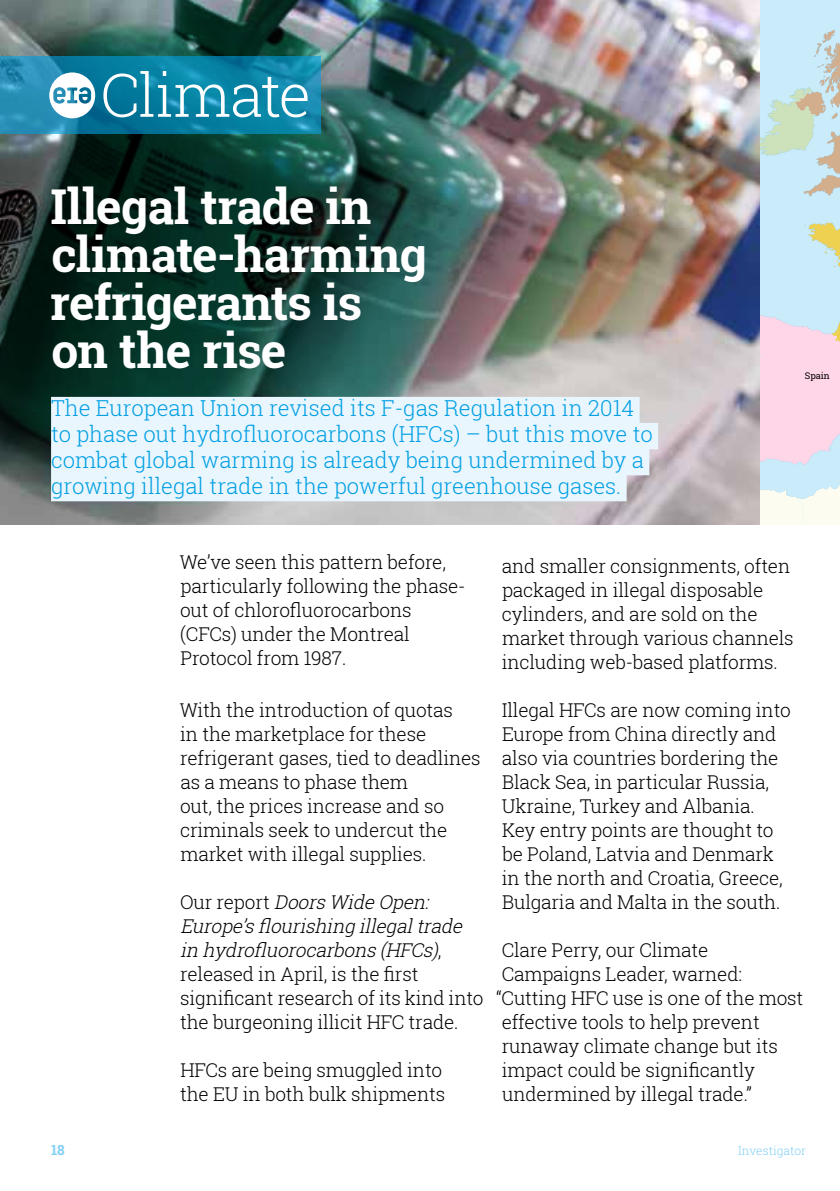
<style>
.page{position:relative;width:840px;height:1191px;background:#fff}
.page>*{position:absolute;margin:0;border:0;box-sizing:border-box;transform-origin:0 0}
.t1{font:300 60px "Roboto Slab";letter-spacing:-.025em;color:#fff}
.t2{font:700 48px/48px "Roboto Slab";letter-spacing:-.015em;color:#fff}
.t3{font:300 22px/26px "Roboto Slab";color:#009fe3}
.t4{font:300 19px/24px "Roboto Slab";letter-spacing:-.01em;color:#000}
.t5{font:700 14px "Roboto Slab";color:#83d0f5}
.t6{font:300 12px "Roboto Slab";color:#83d0f5}
.t7{font:9.2px "Roboto Slab";letter-spacing:-.01em;color:#000}
.s1{font-style:italic}
</style>
<div class="page">
<img style="left:571px;top:0;width:188px;height:525px">
<img style="left:0;top:0;width:571px;height:525px">
<svg style="left:0;top:57px;width:320px;height:77px;background:#0f83a7"></svg>
<svg style="left:49px;top:72px;width:46px;height:46px"></svg>
<svg style="left:759px;top:0;width:80px;height:525px;background:#d2dae2"></svg>
<div style="left:51px;top:397px;width:588px;height:26px;background:#eaf6fe"></div>
<div style="left:51px;top:423px;width:606px;height:26px;background:#eaf6fe"></div>
<div style="left:51px;top:449px;width:598px;height:26px;background:#eaf6fe"></div>
<div style="left:51px;top:475px;width:575px;height:26px;background:#eaf6fe"></div>
<h1 class="t1" style="left:100px;top:54px;width:212px">Climate</h1>
<h2 class="t2" style="left:50px;top:182px;width:378px">Illegal trade in climate-harming refrigerants is on the rise</h2>
<p class="t3" style="left:51px;top:394px;width:603px">The European Union revised its F-gas Regulation in 2014 to phase out hydrofluorocarbons (HFCs) – but this move to combat global warming is already being undermined by a growing illegal trade in the powerful greenhouse gases.</p>
<p class="t7" style="left:804px;top:369px;width:26px">Spain</p>
<p class="t4" style="left:180px;top:549px;width:287px">We’ve seen this pattern before, particularly following the phase&shy;out of chlorofluorocarbons (CFCs) under the Montreal<br>Protocol from 1987.</p>
<p class="t4" style="left:180px;top:697px;width:302px">With the introduction of quotas<br>in the marketplace for these refrigerant gases, tied to deadlines as a means to phase them<br>out, the prices increase and so criminals seek to undercut the market with illegal supplies.</p>
<p class="t4" style="left:180px;top:889px;width:305px">O u r r e p o r t <span class="s1">DoorsWideOpen:<br>Europe’sflourishing illegaltrade in hydrofluorocarbons(HFCs)</span>, released in April, is the first significant research of its kind into the burgeoning illicit HFC trade.</p>
<p class="t4" style="left:180px;top:1057px;width:266px">HFCs are being smuggled into the EU in both bulk shipments</p>
<p class="t4" style="left:501px;top:553px;width:293px">and smaller consignments, often packaged in illegal disposable cylinders, and are sold on the market through various channels including web-based platforms.</p>
<p class="t4" style="left:501px;top:697px;width:290px">Illegal HFCs are now coming into<br>Europe from China directly and also via countries bordering the<br>Black Sea, in particular Russia,<br>Ukraine, Turkey and Albania.<br>Key entry points are thought to be Poland, Latvia and Denmark in the north and Croatia, Greece,<br>Bulgaria and Malta in the south.</p>
<p class="t4" style="left:501px;top:937px;width:208px">Clare Perry, our Climate</p>
<p class="t4" style="left:501px;top:961px;width:242px">Campaigns Leader, warned:</p>
<p class="t4" style="left:496px;top:985px;width:308px">“Cutting HFC use is one of the most</p>
<p class="t4" style="left:501px;top:1009px;width:259px">effective tools to help prevent</p>
<p class="t4" style="left:501px;top:1033px;width:277px">runaway climate change but its</p>
<p class="t4" style="left:501px;top:1057px;width:254px">impact could be significantly</p>
<p class="t4" style="left:502px;top:1081px;width:251px">undermined by illegal trade.”</p>
<p class="t5" style="left:51px;top:1140px;width:15px">18</p>
<p class="t6" style="left:737px;top:1142px;width:69px">Investigator</p>
</div>
